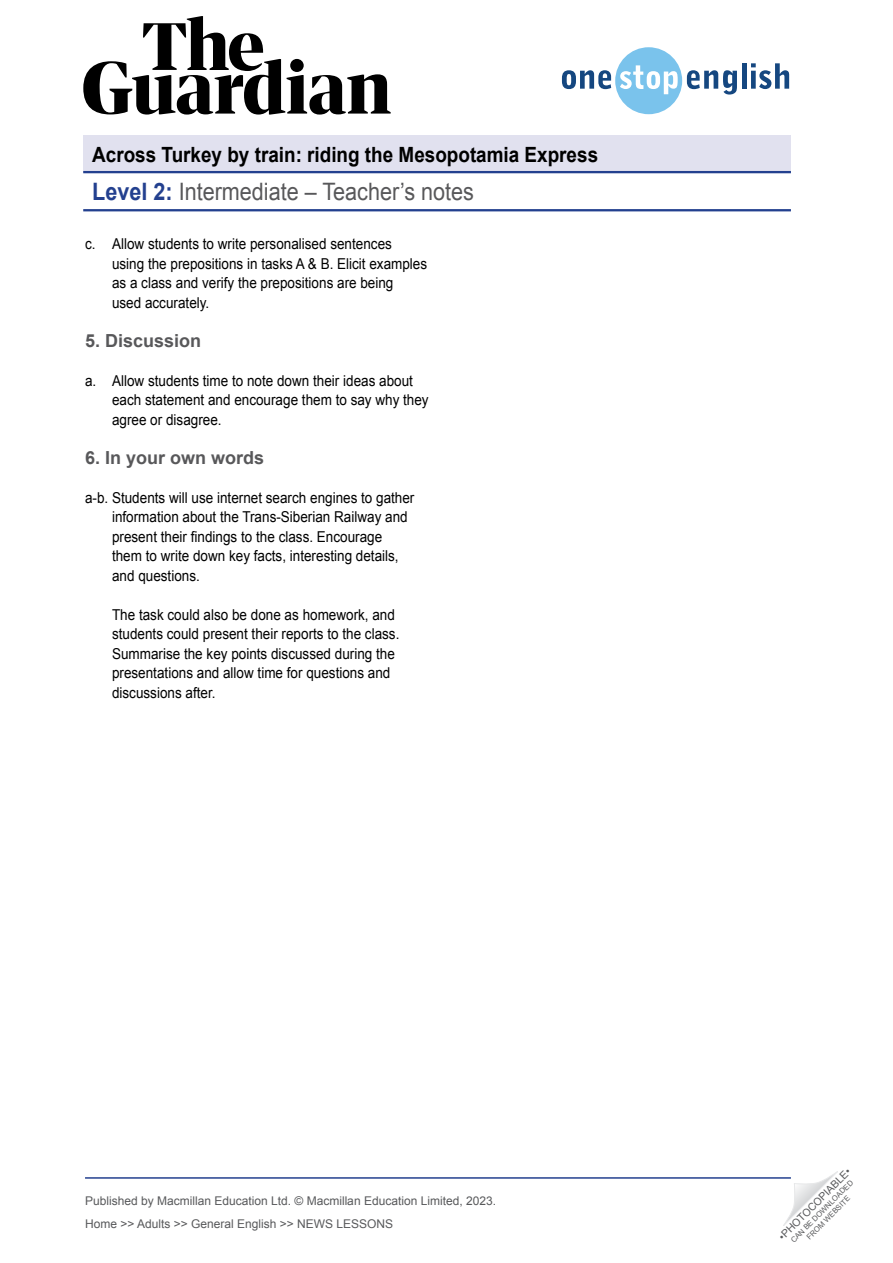
<style>
.page{position:relative;width:893px;height:1263px;background:#fff}
.page>*{position:absolute;margin:0;border:0;box-sizing:border-box;transform-origin:0 0}
.t1{font:24px "Arial";color:#58585a;scale:.9 1}
.t2{font:700 21px "Arial";color:#000;scale:.9 1}
.TN__Title{font:700 18px "Arial";color:#58585a}
.TN__Body_text{font:15px/19.5px "Arial";color:#000;scale:.9 1}
.t3{font:12px/23px "Arial";color:#58595b}
.t4{font:10.5px "Arial";color:#58595b}
.t5{font:7.5px/9px "Arial";color:#58595b;text-align:center}
.s1{font-weight:700;color:#23408f}
</style>
<div class="page">
<hr style="left:85px;top:1177px;width:706px;height:2px;background:#23408f">
<svg style="left:783px;top:1171px;width:55px;height:55px"></svg>
<div style="left:83px;top:136px;width:708px;height:37px;background:#e1e1ef"></div>
<hr style="left:83px;top:171px;width:708px;height:2px;background:#23408f">
<hr style="left:83px;top:209px;width:708px;height:2px;background:#23408f">
<svg style="left:83px;top:16px;width:308px;height:99px"></svg>
<svg style="left:562px;top:47px;width:175px;height:67px"></svg>
<hr style="left:742px;top:63px;width:4px;height:26px;background:#154780">
<svg style="left:751px;top:63px;width:38px;height:26px"></svg>
<h2 class="t2" style="left:92px;top:141px;width:564px">Across Turkey by train: riding the Mesopotamia Express</h2>
<h1 class="t1" style="left:92px;top:176px;width:426px"><span class="s1">Level 2:</span> Intermediate – Teacher’s notes</h1>
<p class="TN__Body_text" style="left:112px;top:234px;width:352px;text-indent:-27px">c. Allow students to write personalised sentences using the prepositions in tasks A &amp; B. Elicit examples as a class and verify the prepositions are being<br>used accurately.</p>
<p class="TN__Title" style="left:85px;top:328px;width:118px">5. Discussion</p>
<p class="TN__Body_text" style="left:112px;top:371px;width:353px;text-indent:-27px">a. Allow students time to note down their ideas about each statement and encourage them to say why they agree or disagree.</p>
<p class="TN__Title" style="left:85px;top:445px;width:181px">6. In your own words</p>
<p class="TN__Body_text" style="left:112px;top:488px;width:337px;text-indent:-27px">a-b. Students will use internet search engines to gather information about the Trans-Siberian Railway and present their findings to the class. Encourage them to write down key facts, interesting details, and questions.</p>
<p class="TN__Body_text" style="left:112px;top:605px;width:321px">The task could also be done as homework, and students could present their reports to the class.<br>Summarise the key points discussed during the presentations and allow time for questions and discussions after.</p>
<p class="t3" style="left:85px;top:1189px;width:413px">Published by Macmillan Education Ltd. © Macmillan Education Limited, 2023.<br>Home &gt;&gt; Adults &gt;&gt; General English &gt;&gt; NEWS LESSONS</p>
<p class="t4" style="left:776px;top:1233px;width:99px;rotate:-45deg">•PHOTOCOPIABLE•</p>
<p class="t5" style="left:789px;top:1238px;width:86px;rotate:-45deg">CAN BE DOWNLOADED<br>FROM WEBSITE</p>
</div>
